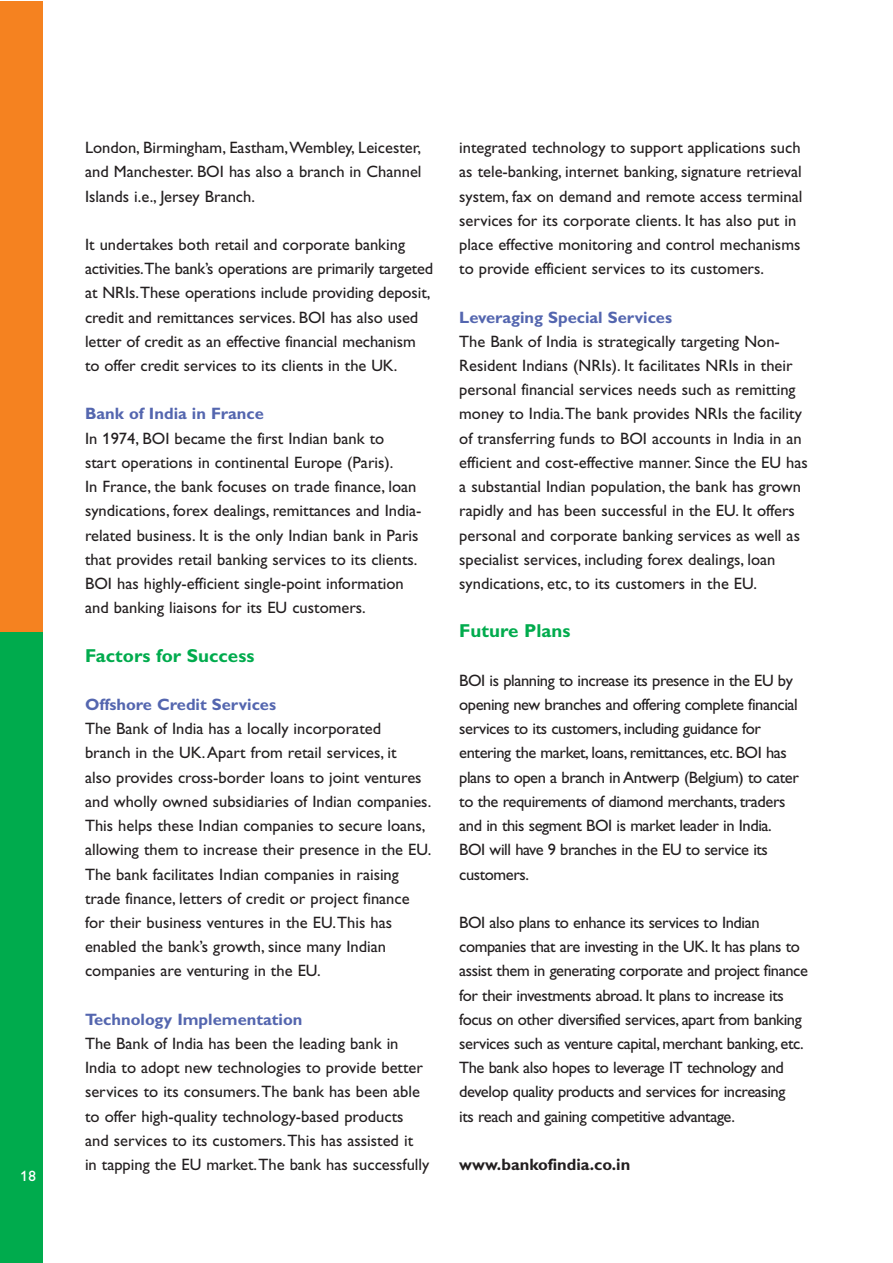
<style>
.page{position:relative;width:893px;height:1263px;background:#fff}
.page>*{position:absolute;margin:0;border:0;box-sizing:border-box;transform-origin:0 0}
.t1{font:700 18.75px "Gill Alt One";color:#00ab4d}
.t2{font:16.5px/24.2px "Gill Alt One";color:#231f20}
.t3{font:16.5px/24.2px "Gill Alt One";letter-spacing:-.025em;color:#231f20}
.t4{font:700 16.5px "Gill Alt One";color:#5466af}
.t5{font:700 16.5px "Gill Alt One";color:#231f20}
.t6{font:15px "Gill Alt One";color:#fff}
</style>
<div class="page">
<div style="left:0;top:1px;width:43px;height:632px;background:#f58220"></div>
<div style="left:0;top:633px;width:43px;height:630px;background:#00ab4d"></div>
<p class="t6" style="left:20px;top:1170px;width:17px">18</p>
<p class="t2" style="left:85px;top:137px;width:338px;text-align:justify">London, Birmingham, Eastham,Wembley, Leicester, and Manchester. BOI has also a branch in Channel Islands i.e., Jersey Branch.</p>
<p class="t2" style="left:85px;top:234px;width:350px">It undertakes both retail and corporate banking activities.The bank’s operations are primarily targeted at NRIs.These operations include providing deposit, credit and remittances services. BOI has also used letter of credit as an effective financial mechanism to offer credit services to its clients in the UK.</p>
<p class="t4" style="left:85px;top:408px;width:180px">Bank of India in France</p>
<p class="t2" style="left:85px;top:428px;width:338px">In 1974, BOI became the first Indian bank to<br>start operations in continental Europe (Paris).<br>In France, the bank focuses on trade finance, loan syndications, forex dealings, remittances and India&shy;related business. It is the only Indian bank in Paris that provides retail banking services to its clients.<br>BOI has highly-efficient single-point information and banking liaisons for its EU customers.</p>
<p class="t1" style="left:85px;top:648px;width:171px">Factors for Success</p>
<p class="t4" style="left:85px;top:698px;width:193px">Offshore Credit Services</p>
<p class="t2" style="left:85px;top:718px;width:348px">The Bank of India has a locally incorporated<br>branch in the UK.Apart from retail services, it<br>also provides cross-border loans to joint ventures and wholly owned subsidiaries of Indian companies.<br>This helps these Indian companies to secure loans, allowing them to increase their presence in the EU.<br>The bank facilitates Indian companies in raising trade finance, letters of credit or project finance for their business ventures in the EU.This has enabled the bank’s growth, since many Indian companies are venturing in the EU.</p>
<p class="t4" style="left:85px;top:1013px;width:219px">Technology Implementation</p>
<p class="t2" style="left:85px;top:1033px;width:346px">The Bank of India has been the leading bank in India to adopt new technologies to provide better services to its consumers.The bank has been able to offer high-quality technology-based products and services to its customers.This has assisted it<br>in tapping the EU market.The bank has successfully</p>
<p class="t2" style="left:459px;top:137px;width:345px">integrated technology to support applications such as tele-banking, internet banking, signature retrieval system, fax on demand and remote access terminal services for its corporate clients. It has also put in place effective monitoring and control mechanisms to provide efficient services to its customers.</p>
<p class="t4" style="left:459px;top:311px;width:214px">Leveraging Special Services</p>
<p class="t2" style="left:459px;top:331px;width:350px">The Bank of India is strategically targeting Non-Resident Indians (NRIs). It facilitates NRIs in their personal financial services needs such as remitting money to India.The bank provides NRIs the facility of transferring funds to BOI accounts in India in an efficient and cost-effective manner. Since the EU has a substantial Indian population, the bank has grown rapidly and has been successful in the EU. It offers personal and corporate banking services as well as specialist services, including forex dealings, loan syndications, etc, to its customers in the EU.</p>
<p class="t1" style="left:459px;top:624px;width:113px">Future Plans</p>
<p class="t3" style="left:459px;top:670px;width:341px">BOI is planning to increase its presence in the EU by opening new branches and offering complete financial services to its customers, including guidance for entering the market, loans, remittances, etc. BOI has plans to open a branch in Antwerp (Belgium) to cater to the requirements of diamond merchants, traders and in this segment BOI is market leader in India.<br>BOI will have 9 branches in the EU to service its customers.</p>
<p class="t3" style="left:459px;top:912px;width:350px">BOI also plans to enhance its services to Indian companies that are investing in the UK. It has plans to assist them in generating corporate and project finance for their investments abroad. It plans to increase its focus on other diversified services, apart from banking services such as venture capital, merchant banking, etc.<br>The bank also hopes to leverage IT technology and develop quality products and services for increasing<br>its reach and gaining competitive advantage.</p>
<p class="t5" style="left:459px;top:1158px;width:173px">www.bankofindia.co.in</p>
</div>
